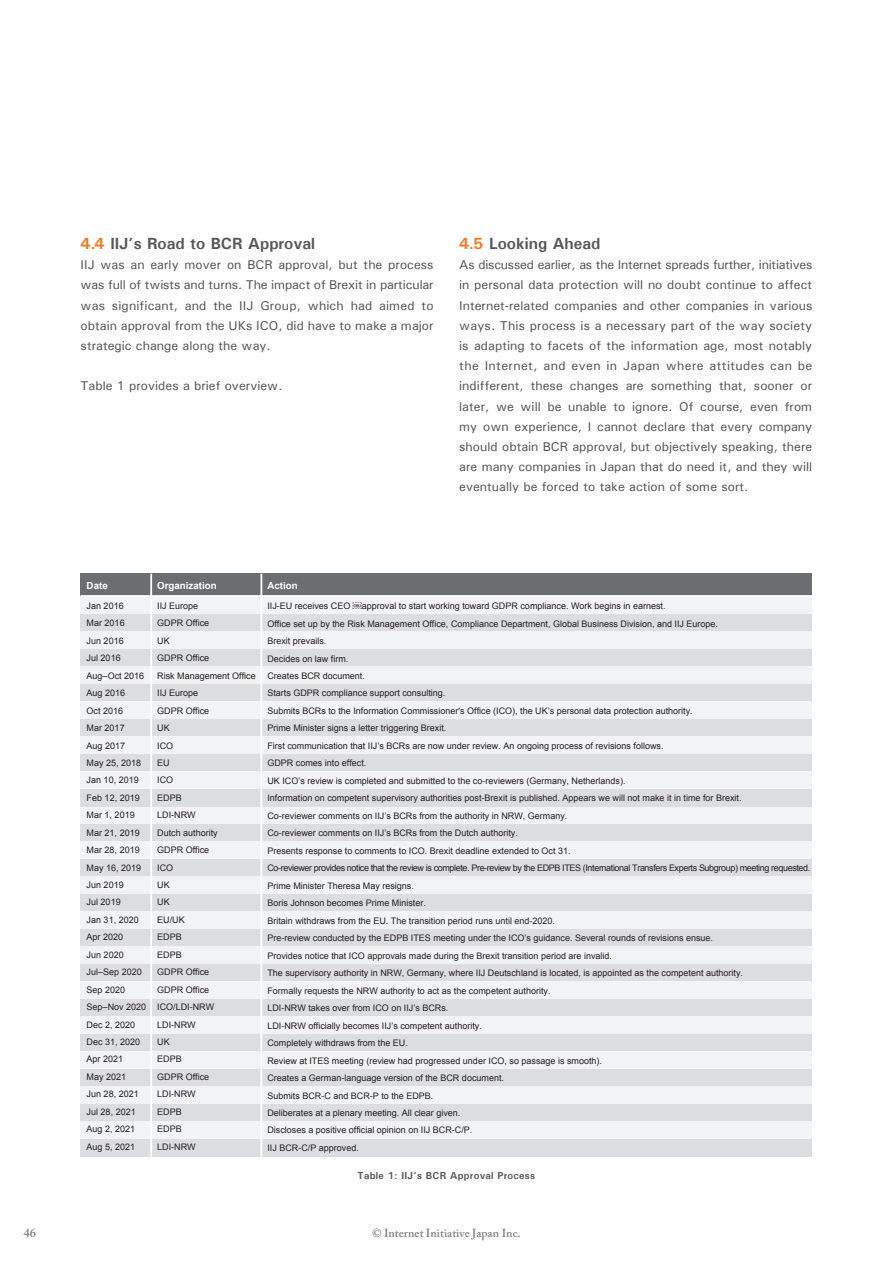
<style>
.page{position:relative;width:893px;height:1263px;background:#fff}
.page>*{position:absolute;margin:0;border:0;box-sizing:border-box;transform-origin:0 0}
._1_タイトル1_1{font:700 16.2px "Univers";color:#57585a}
.本文{font:500 12.75px/20.2px "Univers";color:#57585a;text-align:justify}
.t1{font:600 12.75px "Adobe Caslon Pro";color:#808285}
.t2{font:600 11.7px "Adobe Caslon Pro";color:#808285}
.図{font:700 10.05px "Univers";letter-spacing:.025em;color:#57585a}
.t3{font:700 9.75px "Arial";color:#fff}
.t4{font:9px/17.4px "Arial";color:#231f20}
.s1{color:#f47921}
</style>
<div class="page">
<div style="left:81px;top:824px;width:731px;height:17px;background:#dcdddf"></div>
<div style="left:81px;top:806px;width:731px;height:18px;background:#f2f3f4"></div>
<div style="left:81px;top:841px;width:731px;height:18px;background:#f2f3f4"></div>
<div style="left:81px;top:859px;width:731px;height:17px;background:#dcdddf"></div>
<div style="left:81px;top:894px;width:731px;height:17px;background:#dcdddf"></div>
<div style="left:81px;top:876px;width:731px;height:18px;background:#f2f3f4"></div>
<div style="left:81px;top:911px;width:731px;height:18px;background:#f2f3f4"></div>
<div style="left:81px;top:929px;width:731px;height:17px;background:#dcdddf"></div>
<div style="left:81px;top:964px;width:731px;height:17px;background:#dcdddf"></div>
<div style="left:81px;top:946px;width:731px;height:18px;background:#f2f3f4"></div>
<div style="left:81px;top:981px;width:731px;height:18px;background:#f2f3f4"></div>
<div style="left:81px;top:999px;width:731px;height:17px;background:#dcdddf"></div>
<div style="left:81px;top:1034px;width:731px;height:18px;background:#dcdddf"></div>
<div style="left:81px;top:1016px;width:731px;height:18px;background:#f2f3f4"></div>
<div style="left:81px;top:1052px;width:731px;height:17px;background:#f2f3f4"></div>
<div style="left:81px;top:1069px;width:731px;height:18px;background:#dcdddf"></div>
<div style="left:81px;top:1104px;width:731px;height:18px;background:#dcdddf"></div>
<div style="left:81px;top:1087px;width:731px;height:17px;background:#f2f3f4"></div>
<div style="left:81px;top:1122px;width:731px;height:17px;background:#f2f3f4"></div>
<div style="left:81px;top:1139px;width:731px;height:18px;background:#dcdddf"></div>
<div style="left:81px;top:574px;width:731px;height:22px;background:#6c6d70"></div>
<div style="left:81px;top:614px;width:731px;height:17px;background:#dcdddf"></div>
<div style="left:81px;top:596px;width:731px;height:18px;background:#f2f3f4"></div>
<div style="left:81px;top:631px;width:731px;height:18px;background:#f2f3f4"></div>
<div style="left:81px;top:649px;width:731px;height:17px;background:#dcdddf"></div>
<div style="left:81px;top:684px;width:731px;height:17px;background:#dcdddf"></div>
<div style="left:81px;top:666px;width:731px;height:18px;background:#f2f3f4"></div>
<div style="left:81px;top:701px;width:731px;height:18px;background:#f2f3f4"></div>
<div style="left:81px;top:719px;width:731px;height:17px;background:#dcdddf"></div>
<div style="left:81px;top:754px;width:731px;height:17px;background:#dcdddf"></div>
<div style="left:81px;top:736px;width:731px;height:18px;background:#f2f3f4"></div>
<div style="left:81px;top:771px;width:731px;height:18px;background:#f2f3f4"></div>
<div style="left:81px;top:789px;width:731px;height:17px;background:#dcdddf"></div>
<hr style="left:81px;top:595px;width:731px;height:2px;background:#fff">
<hr style="left:150px;top:574px;width:2px;height:583px;background:#fff">
<hr style="left:260px;top:574px;width:2px;height:583px;background:#fff">
<h2 class="t1" style="left:23px;top:1225px;width:14px">46</h2>
<p class="_1_タイトル1_1" style="left:81px;top:233px;width:236px"><span class="s1">4.4</span> IIJ’s Road to BCR Approval</p>
<p class="本文" style="left:81px;top:254px;width:355px">IIJ was an early mover on BCR approval, but the process was full of twists and turns. The impact of Brexit in particular was significant, and the IIJ Group, which had aimed to obtain approval from the UKs ICO, did have to make a major strategic change along the way.</p>
<p class="本文" style="left:81px;top:376px;width:203px">Table 1 provides a brief overview.</p>
<p class="_1_タイトル1_1" style="left:459px;top:233px;width:143px"><span class="s1">4.5</span> Looking Ahead</p>
<p class="本文" style="left:459px;top:254px;width:355px">As discussed earlier, as the Internet spreads further, initiatives in personal data protection will no doubt continue to affect Internet-related companies and other companies in various ways. This process is a necessary part of the way society is adapting to facets of the information age, most notably the Internet, and even in Japan where attitudes can be indifferent, these changes are something that, sooner or later, we will be unable to ignore. Of course, even from my own experience, I cannot declare that every company should obtain BCR approval, but objectively speaking, there are many companies in Japan that do need it, and they will eventually be forced to take action of some sort.</p>
<p class="t3" style="left:87px;top:579px;width:23px">Date</p>
<p class="t3" style="left:157px;top:579px;width:61px">Organization</p>
<p class="t3" style="left:267px;top:579px;width:32px">Action</p>
<p class="t4" style="left:87px;top:597px;width:61px">Jan 2016<br>Mar 2016<br>Jun 2016<br>Jul 2016<br>Aug–Oct 2016<br>Aug 2016<br>Oct 2016<br>Mar 2017<br>Aug 2017<br>May 25, 2018<br>Jan 10, 2019<br>Feb 12, 2019<br>Mar 1, 2019<br>Mar 21, 2019<br>Mar 28, 2019<br>May 16, 2019<br>Jun 2019<br>Jul 2019<br>Jan 31, 2020<br>Apr 2020<br>Jun 2020<br>Jul–Sep 2020<br>Sep 2020<br>Sep–Nov 2020<br>Dec 2, 2020<br>Dec 31, 2020<br>Apr 2021<br>May 2021<br>Jun 28, 2021<br>Jul 28, 2021<br>Aug 2, 2021<br>Aug 5, 2021</p>
<p class="t4" style="left:157px;top:597px;width:100px">IIJ Europe<br>GDPR Office<br>UK<br>GDPR Office<br>Risk Management Office<br>IIJ Europe<br>GDPR Office<br>UK<br>ICO<br>EU<br>ICO<br>EDPB<br>LDI-NRW<br>Dutch authority<br>GDPR Office<br>ICO<br>UK<br>UK<br>EU/UK<br>EDPB<br>EDPB<br>GDPR Office<br>GDPR Office<br>ICO/LDI-NRW<br>LDI-NRW<br>UK<br>EDPB<br>GDPR Office<br>LDI-NRW<br>EDPB<br>EDPB<br>LDI-NRW</p>
<p class="t4" style="left:267px;top:597px;width:544px">IIJ-EU receives CEO ￼approval to start working toward GDPR compliance. Work begins in earnest.<br>Office set up by the Risk Management Office, Compliance Department, Global Business Division, and IIJ Europe.<br>Brexit prevails.<br>Decides on law firm.<br>Creates BCR document.<br>Starts GDPR compliance support consulting.<br>Submits BCRs to the Information Commissioner's Office (ICO), the UK’s personal data protection authority.<br>Prime Minister signs a letter triggering Brexit.<br>First communication that IIJ’s BCRs are now under review. An ongoing process of revisions follows.<br>GDPR comes into effect.<br>UK ICO’s review is completed and submitted to the co-reviewers (Germany, Netherlands).<br>Information on competent supervisory authorities post-Brexit is published. Appears we will not make it in time for Brexit.<br>Co-reviewer comments on IIJ’s BCRs from the authority in NRW, Germany.<br>Co-reviewer comments on IIJ’s BCRs from the Dutch authority.<br>Presents response to comments to ICO. Brexit deadline extended to Oct 31.<br>Co-reviewer provides notice that the review is complete. Pre-review by the EDPB ITES (International Transfers Experts Subgroup) meeting requested.<br>Prime Minister Theresa May resigns.<br>Boris Johnson becomes Prime Minister.<br>Britain withdraws from the EU. The transition period runs until end-2020.<br>Pre-review conducted by the EDPB ITES meeting under the ICO’s guidance. Several rounds of revisions ensue.<br>Provides notice that ICO approvals made during the Brexit transition period are invalid.<br>The supervisory authority in NRW, Germany, where IIJ Deutschland is located, is appointed as the competent authority.<br>Formally requests the NRW authority to act as the competent authority.<br>LDI-NRW takes over from ICO on IIJ’s BCRs.<br>LDI-NRW officially becomes IIJ’s competent authority.<br>Completely withdraws from the EU.<br>Review at ITES meeting (review had progressed under ICO, so passage is smooth).<br>Creates a German-language version of the BCR document.<br>Submits BCR-C and BCR-P to the EDPB.<br>Deliberates at a plenary meeting. All clear given.<br>Discloses a positive official opinion on IIJ BCR-C/P.<br>IIJ BCR-C/P approved.</p>
<p class="図" style="left:357px;top:1169px;width:179px">Table 1: IIJ’s BCR Approval Process</p>
<p class="t2" style="left:372px;top:1226px;width:150px">© Internet Initiative Japan Inc.</p>
</div>
